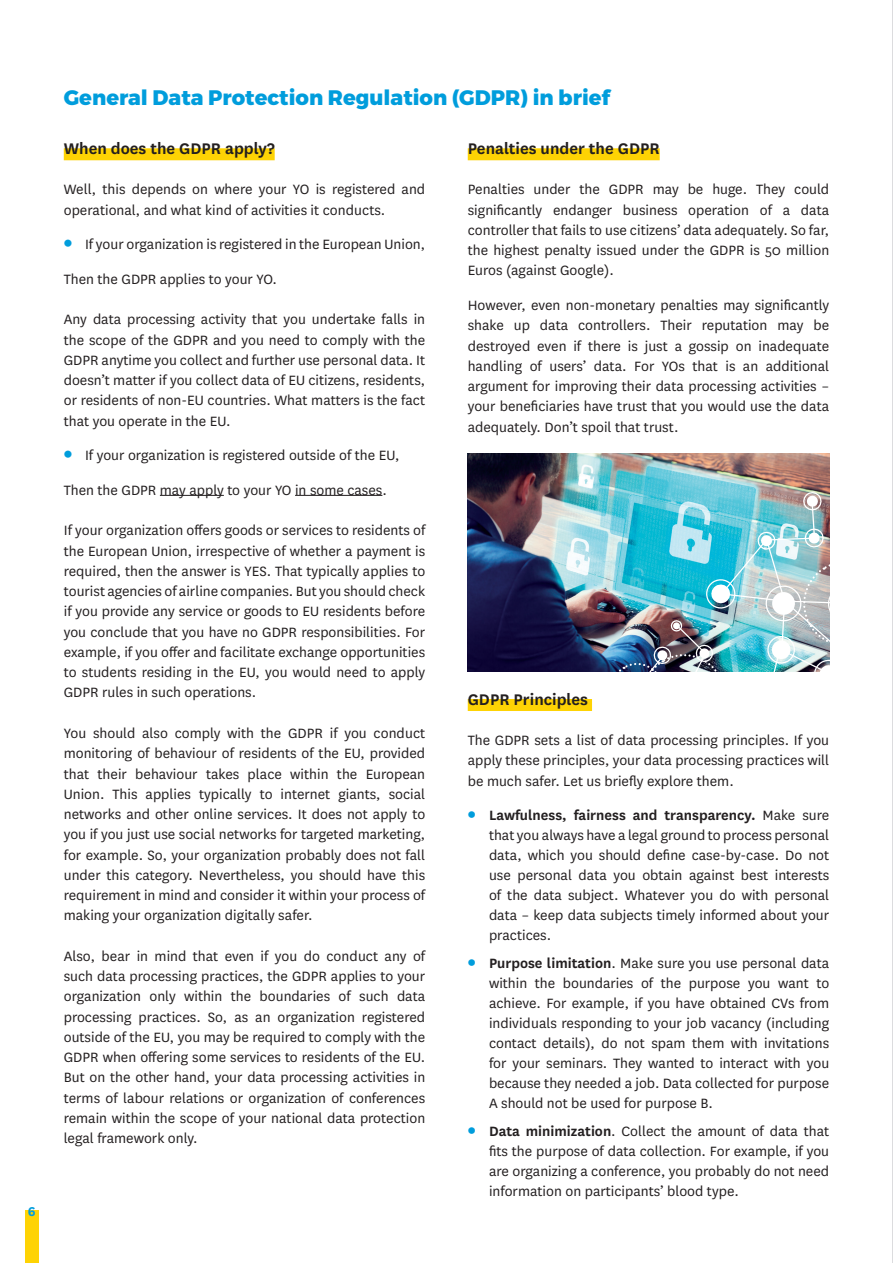
<style>
.page{position:relative;width:893px;height:1263px;background:#fff}
.page>*{position:absolute;margin:0;border:0;box-sizing:border-box;transform-origin:0 0}
.t1{font:800 21px "Montserrat";color:#009ddc}
.t2{font:600 18px "National";color:#231f20}
.t3{font:15.75px/20.2px "National";color:#231f20;text-align:justify}
.t4{font:700 15px "National";color:#009ddc}
.s1{font-weight:900;font-size:21px;color:#009ddc}
.s2{font-weight:900;font-size:19.5px;color:#009ddc}
.s3{font-weight:600}
</style>
<div class="page">
<img style="left:468px;top:454px;width:361px;height:217px">
<img style="left:578px;top:491px;width:252px;height:181px">
<div style="left:25px;top:1210px;width:14px;height:53px;background:#fed304"></div>
<hr style="left:892px;top:0;width:1px;height:1263px;background:#d1d2d4">
<div style="left:64px;top:148px;width:211px;height:12px;background:#fed304"></div>
<hr style="left:160px;top:495px;width:64px;height:1px;background:#231f20">
<hr style="left:295px;top:495px;width:87px;height:1px;background:#231f20">
<div style="left:468px;top:148px;width:192px;height:12px;background:#fed304"></div>
<div style="left:468px;top:699px;width:124px;height:12px;background:#fed304"></div>
<p class="t4" style="left:28px;top:1201px;width:9px">6</p>
<h1 class="t1" style="left:64px;top:85px;width:548px">General Data Protection Regulation (GDPR) in brief</h1>
<p class="t2" style="left:468px;top:136px;width:193px">Penalties under the GDPR</p>
<p class="t3" style="left:468px;top:179px;width:363px">Penalties under the GDPR may be huge. They could significantly endanger business operation of a data controller that fails to use citizens’ data adequately. So far, the highest penalty issued under the GDPR is 50 million Euros (against Google).</p>
<p class="t3" style="left:468px;top:294px;width:363px">However, even non-monetary penalties may significantly shake up data controllers. Their reputation may be destroyed even if there is just a gossip on inadequate handling of users’ data. For YOs that is an additional argument for improving their data processing activities – your beneficiaries have trust that you would use the data adequately. Don’t spoil that trust.</p>
<p class="t2" style="left:64px;top:136px;width:212px">When does the GDPR apply?</p>
<p class="t3" style="left:64px;top:179px;width:363px">Well, this depends on where your YO is registered and operational, and what kind of activities it conducts.</p>
<p class="t3" style="left:64px;top:226px;width:363px;line-height:34.7px"><span class="s1">•</span> If your organization is registered in the European Union,<br>Then the GDPR applies to your YO.</p>
<p class="t3" style="left:64px;top:309px;width:363px">Any data processing activity that you undertake falls in the scope of the GDPR and you need to comply with the GDPR anytime you collect and further use personal data. It doesn’t matter if you collect data of EU citizens, residents, or residents of non-EU countries. What matters is the fact that you operate in the EU.</p>
<p class="t3" style="left:64px;top:445px;width:337px"><span class="s1">•</span> If your organization is registered outside of the EU,</p>
<p class="t3" style="left:64px;top:479px;width:325px">Then the GDPR may apply to your YO in some cases.</p>
<p class="t3" style="left:64px;top:520px;width:363px">If your organization offers goods or services to residents of the European Union, irrespective of whether a payment is required, then the answer is YES. That typically applies to tourist agencies of airline companies. But you should check if you provide any service or goods to EU residents before you conclude that you have no GDPR responsibilities. For example, if you offer and facilitate exchange opportunities to students residing in the EU, you would need to apply GDPR rules in such operations.</p>
<p class="t3" style="left:64px;top:722px;width:363px">You should also comply with the GDPR if you conduct monitoring of behaviour of residents of the EU, provided that their behaviour takes place within the European Union. This applies typically to internet giants, social networks and other online services. It does not apply to you if you just use social networks for targeted marketing, for example. So, your organization probably does not fall under this category. Nevertheless, you should have this requirement in mind and consider it within your process of making your organization digitally safer.</p>
<p class="t3" style="left:64px;top:945px;width:363px">Also, bear in mind that even if you do conduct any of such data processing practices, the GDPR applies to your organization only within the boundaries of such data processing practices. So, as an organization registered outside of the EU, you may be required to comply with the GDPR when offering some services to residents of the EU.<br>But on the other hand, your data processing activities in terms of labour relations or organization of conferences remain within the scope of your national data protection legal framework only.</p>
<p class="t2" style="left:468px;top:686px;width:122px">GDPR Principles</p>
<p class="t3" style="left:468px;top:729px;width:363px">The GDPR sets a list of data processing principles. If you apply these principles, your data processing practices will be much safer. Let us briefly explore them.</p>
<p class="t3" style="left:489px;top:804px;width:342px;text-indent:-21px"><span class="s2">•</span> <span class="s3">Lawfulness, fairness and transparency.</span> Make sure that you always have a legal ground to process personal data, which you should define case-by-case. Do not use personal data you obtain against best interests of the data subject. Whatever you do with personal data – keep data subjects timely informed about your practices.</p>
<p class="t3" style="left:489px;top:952px;width:342px;text-indent:-21px"><span class="s2">•</span> <span class="s3">Purpose limitation</span>. Make sure you use personal data within the boundaries of the purpose you want to achieve. For example, if you have obtained CVs from individuals responding to your job vacancy (including contact details), do not spam them with invitations for your seminars. They wanted to interact with you because they needed a job. Data collected for purpose A should not be used for purpose B.</p>
<p class="t3" style="left:489px;top:1121px;width:342px;text-indent:-21px"><span class="s2">•</span> <span class="s3">Data minimization</span>. Collect the amount of data that fits the purpose of data collection. For example, if you are organizing a conference, you probably do not need information on participants’ blood type.</p>
</div>
